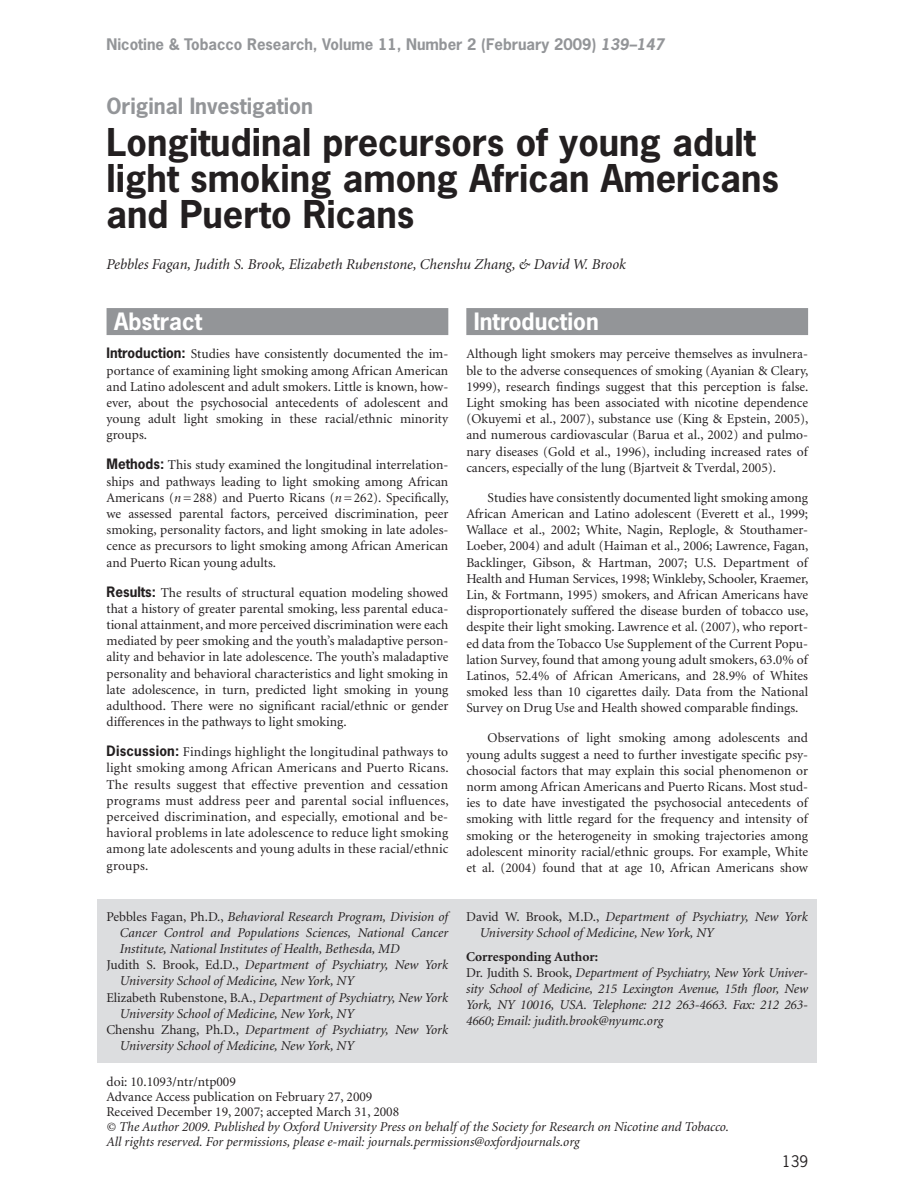
<style>
.page{position:relative;width:914px;height:1191px;background:#fff}
.page>*{position:absolute;margin:0;border:0;box-sizing:border-box;transform-origin:0 0}
.t1{font:700 36px/36px "News Gothic";color:#231f20}
.t2{font:700 22.5px "News Gothic";color:#fff}
.t3{font:700 21px "News Gothic";color:#939598}
.t4{font:italic 15px "Minion";color:#231f20}
.t5{font:700 15px "News Gothic";color:#939598}
.t6{font:15px "News Gothic";color:#231f20}
.t7{font:13.5px/16.2px "Minion";color:#231f20;text-align:justify}
.t8{font:italic 13.5px/16.2px "Minion";color:#231f20}
.s1{font-style:italic}
.s2{font-family:"News Gothic";font-weight:700}
.s3{font-style:normal}
.s4{font-weight:700;font-style:normal}
</style>
<div class="page">
<div style="left:466px;top:308px;width:342px;height:27px;background:#939598"></div>
<div style="left:106px;top:308px;width:342px;height:27px;background:#939598"></div>
<div style="left:97px;top:899px;width:720px;height:163px;background:#dcdddf"></div>
<p class="t5" style="left:106px;top:38px;width:559px">Nicotine &amp; Tobacco Research, Volume 11, Number 2 (February 2009) <span class="s1">139–147</span></p>
<h3 class="t3" style="left:106px;top:98px;width:208px">Original Investigation</h3>
<h1 class="t1" style="left:106px;top:128px;width:674px">Longitudinal precursors of young adult light smoking among African Americans and Puerto Ricans</h1>
<p class="t4" style="left:106px;top:258px;width:521px">Pebbles Fagan , Judith S. Brook , Elizabeth Rubenstone , Chenshu Zhang , &amp; David W. Brook</p>
<h2 class="t2" style="left:114px;top:313px;width:90px">Abstract</h2>
<p class="t7" style="left:106px;top:347px;width:343px"><span class="s2">Introduction:</span> Studies have consistently documented the im&shy;portance of examining light smoking among African American and Latino adolescent and adult smokers. Little is known, how&shy;ever, about the psychosocial antecedents of adolescent and young adult light smoking in these racial/ethnic minority groups.</p>
<p class="t7" style="left:106px;top:458px;width:343px"><span class="s2">Methods:</span> This study examined the longitudinal interrelation&shy;ships and pathways leading to light smoking among African Americans ( <span class="s1">n</span> = 288) and Puerto Ricans ( <span class="s1">n</span> = 262). Specifically, we assessed parental factors, perceived discrimination, peer smoking, personality factors, and light smoking in late adoles&shy;cence as precursors to light smoking among African American and Puerto Rican young adults.</p>
<p class="t7" style="left:106px;top:585px;width:343px"><span class="s2">Results:</span> The results of structural equation modeling showed that a history of greater parental smoking, less parental educa&shy;tional attainment, and more perceived discrimination were each mediated by peer smoking and the youth’s maladaptive person&shy;ality and behavior in late adolescence. The youth’s maladaptive personality and behavioral characteristics and light smoking in late adolescence, in turn, predicted light smoking in young adulthood. There were no significant racial/ethnic or gender differences in the pathways to light smoking.</p>
<p class="t7" style="left:106px;top:745px;width:344px"><span class="s2">Discussion:</span> Findings highlight the longitudinal pathways to light smoking among African Americans and Puerto Ricans.<br>The results suggest that effective prevention and cessation programs must address peer and parental social influences, perceived discrimination, and especially, emotional and be&shy;havioral problems in late adolescence to reduce light smoking among late adolescents and young adults in these racial/ethnic groups.</p>
<p class="t8" style="left:106px;top:909px;width:343px"><span class="s3">Pebbles Fagan, Ph.D.,</span> Behavioral Research Program, Division of</p>
<p class="t8" style="left:120px;top:926px;width:330px">Cancer Control and Populations Sciences, National Cancer</p>
<p class="t8" style="left:120px;top:942px;width:281px">Institute, National Institutes of Health, Bethesda, MD</p>
<p class="t8" style="left:106px;top:958px;width:343px"><span class="s3">Judith S. Brook, Ed.D.,</span> Department of Psychiatry, New York</p>
<p class="t8" style="left:120px;top:974px;width:236px">University School of Medicine, New York, NY</p>
<p class="t8" style="left:106px;top:990px;width:343px"><span class="s3">Elizabeth Rubenstone, B.A.,</span> Department of Psychiatry, New York</p>
<p class="t8" style="left:120px;top:1007px;width:236px">University School of Medicine, New York, NY</p>
<p class="t8" style="left:106px;top:1023px;width:343px"><span class="s3">Chenshu Zhang, Ph.D.,</span> Department of Psychiatry, New York</p>
<p class="t8" style="left:120px;top:1039px;width:236px">University School of Medicine, New York, NY</p>
<h2 class="t2" style="left:474px;top:313px;width:126px">Introduction</h2>
<p class="t7" style="left:466px;top:347px;width:344px">Although light smokers may perceive themselves as invulnera&shy;ble to the adverse consequences of smoking ( Ayanian &amp; Cleary, 1999 ), research findings suggest that this perception is false.<br>Light smoking has been associated with nicotine dependence ( Okuyemi et al., 2007 ), substance use ( King &amp; Epstein, 2005 ), and numerous cardiovascular ( Barua et al., 2002 ) and pulmo&shy;nary diseases ( Gold et al., 1996 ), including increased rates of cancers, especially of the lung ( Bjartveit &amp; Tverdal, 2005 ).</p>
<p class="t7" style="left:466px;top:491px;width:343px;text-indent:21px">Studies have consistently documented light smoking among African American and Latino adolescent ( Everett et al., 1999 ; Wallace et al., 2002 ; White, Nagin, Replogle, &amp; Stouthamer-Loeber, 2004 ) and adult ( Haiman et al., 2006 ; Lawrence, Fagan, Backlinger, Gibson, &amp; Hartman, 2007 ; U.S. Department of Health and Human Services, 1998 ; Winkleby, Schooler, Kraemer, Lin, &amp; Fortmann, 1995 ) smokers, and African Americans have disproportionately suffered the disease burden of tobacco use, despite their light smoking. Lawrence et al. (2007) , who report&shy;ed data from the Tobacco Use Supplement of the Current Popu&shy;lation Survey, found that among young adult smokers, 63.0% of Latinos, 52.4% of African Americans, and 28.9% of Whites smoked less than 10 cigarettes daily. Data from the National Survey on Drug Use and Health showed comparable findings.</p>
<p class="t7" style="left:466px;top:731px;width:343px;text-indent:21px">Observations of light smoking among adolescents and young adults suggest a need to further investigate specific psy&shy;chosocial factors that may explain this social phenomenon or norm among African Americans and Puerto Ricans. Most stud&shy;ies to date have investigated the psychosocial antecedents of smoking with little regard for the frequency and intensity of smoking or the heterogeneity in smoking trajectories among adolescent minority racial/ethnic groups. For example, White et al. (2004) found that at age 10, African Americans show</p>
<p class="t8" style="left:479px;top:909px;width:330px;text-indent:-13px"><span class="s3">David W. Brook, M.D.,</span> Department of Psychiatry, New York<br>University School of Medicine, New York, NY</p>
<p class="t8" style="left:466px;top:949px;width:343px"><span class="s4">Corresponding Author:<br></span><span class="s3">Dr. Judith S. Brook,</span> Department of Psychiatry, New York Univer&shy;sity School of Medicine, 215 Lexington Avenue, 15th floor, New York, NY 10016, USA. Telephone: 212 263-4663. Fax: 212 263- 4660; Email: judith.brook@nyumc.org</p>
<p class="t7" style="left:106px;top:1076px;width:294px;line-height:15px;text-align:left">doi: 10.1093/ntr/ntp009<br>Advance Access publication on February 27, 2009<br>Received December 19 , 2007 ; accepted March 31 , 2008</p>
<p class="t8" style="left:106px;top:1121px;width:624px;line-height:15px">© The Author 2009. Published by Oxford University Press on behalf of the Society for Research on Nicotine and Tobacco.<br>All rights reserved. For permissions, please e-mail: journals.permissions@oxfordjournals.org</p>
<p class="t6" style="left:782px;top:1155px;width:27px">139</p>
</div>
